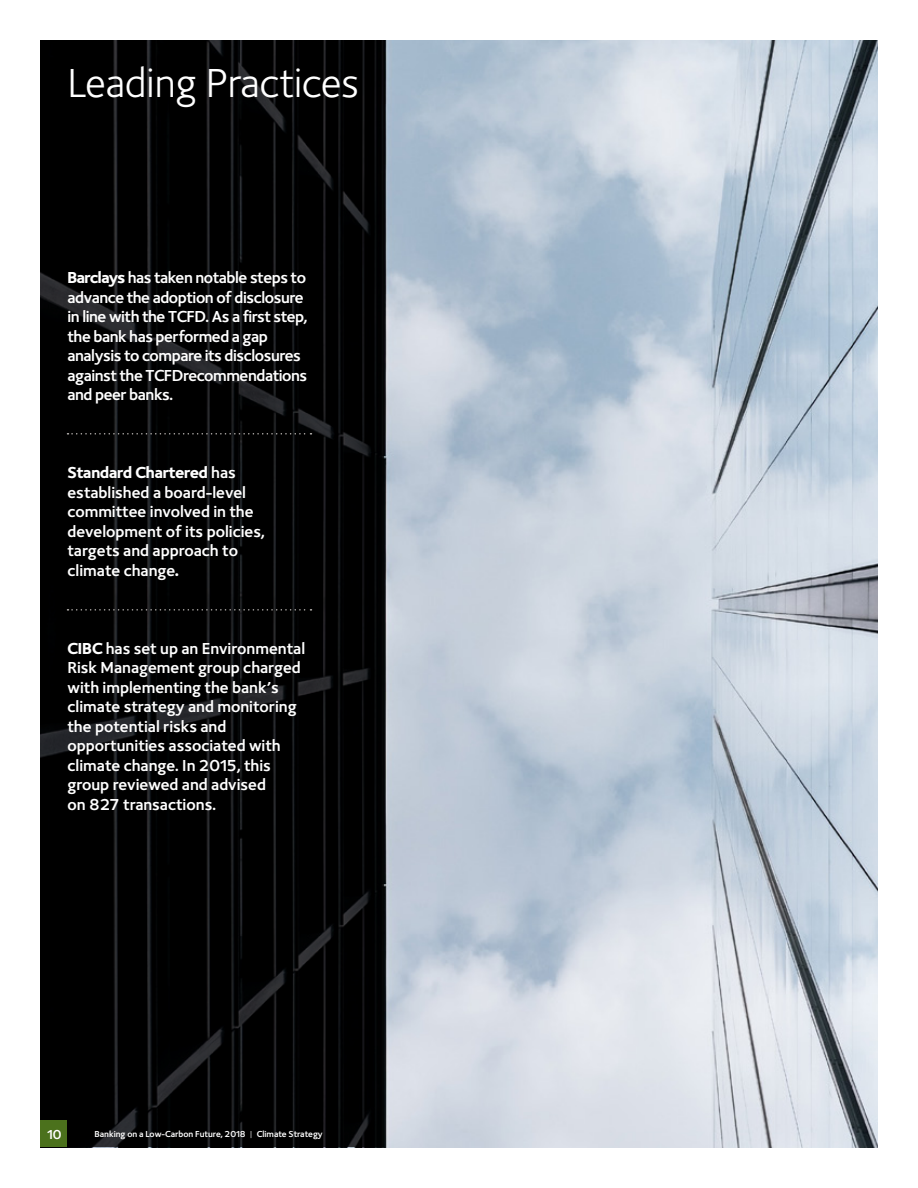
<style>
.page{position:relative;width:918px;height:1188px;background:#fff}
.page>*{position:absolute;margin:0;border:0;box-sizing:border-box;transform-origin:0 0}
.t1{font:42px "BG";color:#fff}
.t2{font:500 16.5px/19.5px "BG";color:#fff}
.t3{font:500 16.5px/19.5px "BG";letter-spacing:-.025em;color:#fff}
.t4{font:500 13.5px "BG";color:#fff}
.t5{font:500 9px "BG";color:#fff}
.s1{font-weight:700}
.s2{font-weight:400}
</style>
<div class="page">
<img style="left:384px;top:40px;width:494px;height:1108px">
<svg style="left:40px;top:40px;width:344px;height:1108px;background:#040404"></svg>
<div style="left:40px;top:1120px;width:28px;height:28px;background:#4b711c"></div>
<svg style="left:68px;top:433px;width:243px;height:2px"></svg>
<svg style="left:68px;top:609px;width:243px;height:2px"></svg>
<h1 class="t1" style="left:68px;top:58px;width:293px">Leading Practices</h1>
<p class="t3" style="left:68px;top:268px;width:241px"><span class="s1">Barclays</span> has taken notable steps to advance the adoption of disclosure in line with the TCFD. As a first step, the bank has performed a gap analysis to compare its disclosures against the TCFDrecommendations and peer banks.</p>
<p class="t2" style="left:68px;top:463px;width:199px"><span class="s1">Standard Chartered</span> has established a board-level committee involved in the development of its policies, targets and approach to climate change<span class="s1">.</span></p>
<p class="t2" style="left:68px;top:638px;width:239px"><span class="s1">CIBC</span> has set up an Environmental<br>Risk Management group charged with implementing the bank’s climate strategy and monitoring the potential risks and opportunities associated with climate change. In 2015, this group reviewed and advised<br>on 827 transactions.</p>
<p class="t4" style="left:46px;top:1126px;width:17px">10</p>
<p class="t5" style="left:94px;top:1129px;width:230px">Banking on a Low-Carbon Future, 2018 <span class="s2">|</span> Climate Strategy</p>
</div>
